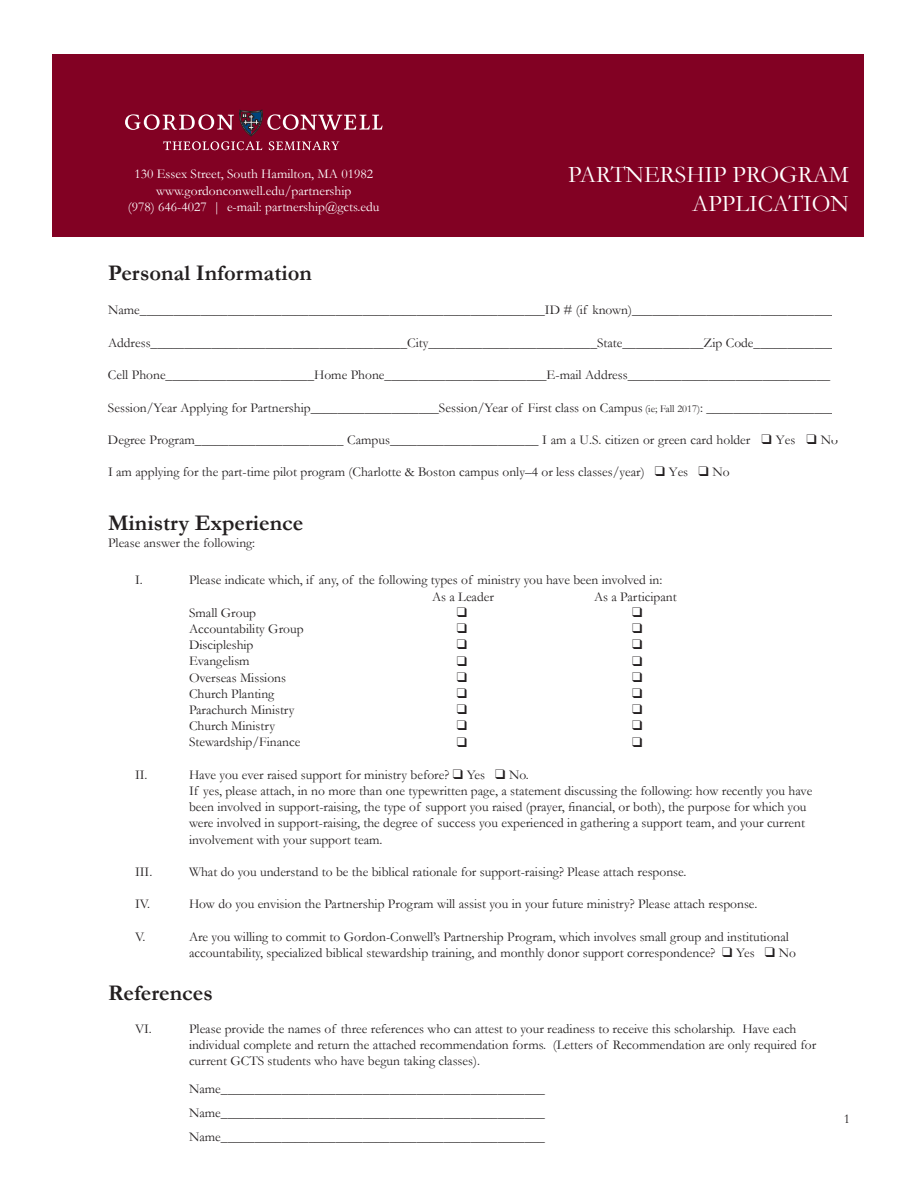
<style>
.page{position:relative;width:918px;height:1188px;background:#fff}
.page>*{position:absolute;margin:0;border:0;box-sizing:border-box;transform-origin:0 0}
.t1{font:24px "Garamond";color:#fff}
.t2{font:700 22.5px "Garamond";color:#231f20}
.t3{font:13.5px/16.2px "Garamond";color:#231f20}
.t4{font:13.5px "Garamond";color:#fff}
.s1{font-size:10.5px}
</style>
<div class="page">
<div style="left:52px;top:54px;width:812px;height:182px;background:#820123"></div>
<svg style="left:125px;top:110px;width:258px;height:40px"></svg>
<p class="t4" style="left:134px;top:166px;width:240px">130 Essex Street, South Hamilton, MA 01982</p>
<p class="t4" style="left:156px;top:182px;width:197px">www.gordonconwell.edu/partnership</p>
<p class="t4" style="left:128px;top:198px;width:253px">(978) 646-4027 | e-mail: partnership@gcts.edu</p>
<p class="t1" style="left:568px;top:160px;width:282px">PARTNERSHIP PROGRAM</p>
<p class="t1" style="left:692px;top:189px;width:158px">APPLICATION</p>
<p class="t2" style="left:108px;top:260px;width:205px">Personal Information</p>
<p class="t3" style="left:108px;top:302px;width:728px">Name____________________________________________________________ID # (if known)______________________________</p>
<p class="t3" style="left:108px;top:334px;width:728px">Address______________________________________City_________________________State____________Zip Code____________</p>
<p class="t3" style="left:108px;top:367px;width:724px">Cell Phone______________________Home Phone________________________E-mail Address______________________________</p>
<p class="t3" style="left:108px;top:399px;width:728px">Session/Year Applying for Partnership___________________Session/Year of First class on Campus <span class="s1">(ie; Fall 2017)</span>: ___________________</p>
<p class="t3" style="left:108px;top:432px;width:732px">Degree Program______________________ Campus______________________ I am a U.S. citizen or green card holder ❑ Yes ❑ No</p>
<p class="t3" style="left:108px;top:464px;width:623px">I am applying for the part-time pilot program (Charlotte &amp; Boston campus only–4 or less classes/year) ❑ Yes ❑ No</p>
<p class="t2" style="left:108px;top:510px;width:197px">Ministry Experience</p>
<p class="t3" style="left:108px;top:534px;width:149px">Please answer the following:</p>
<p class="t3" style="left:135px;top:572px;width:9px">I.</p>
<p class="t3" style="left:189px;top:572px;width:475px">Please indicate which, if any, of the following types of ministry you have been involved in:</p>
<p class="t3" style="left:432px;top:588px;width:64px">As a Leader</p>
<p class="t3" style="left:594px;top:588px;width:84px">As a Participant</p>
<p class="t3" style="left:189px;top:604px;width:69px">Small Group</p>
<p class="t3" style="left:189px;top:621px;width:116px">Accountability Group</p>
<p class="t3" style="left:189px;top:637px;width:66px">Discipleship</p>
<p class="t3" style="left:189px;top:653px;width:62px">Evangelism</p>
<p class="t3" style="left:189px;top:669px;width:99px">Overseas Missions</p>
<p class="t3" style="left:189px;top:685px;width:87px">Church Planting</p>
<p class="t3" style="left:189px;top:702px;width:107px">Parachurch Ministry</p>
<p class="t3" style="left:189px;top:718px;width:87px">Church Ministry</p>
<p class="t3" style="left:189px;top:734px;width:113px">Stewardship/Finance</p>
<p class="t3" style="left:135px;top:766px;width:14px">II.</p>
<p class="t3" style="left:189px;top:766px;width:341px">Have you ever raised support for ministry before? ❑ Yes ❑ No.</p>
<p class="t3" style="left:189px;top:783px;width:625px">If yes, please attach, in no more than one typewritten page, a statement discussing the following: how recently you have been involved in support-raising, the type of support you raised (prayer, financial, or both), the purpose for which you were involved in support-raising, the degree of success you experienced in gathering a support team, and your current involvement with your support team.</p>
<p class="t3" style="left:135px;top:864px;width:19px">III.</p>
<p class="t3" style="left:189px;top:864px;width:499px">What do you understand to be the biblical rationale for support-raising? Please attach response.</p>
<p class="t3" style="left:135px;top:896px;width:17px">IV.</p>
<p class="t3" style="left:189px;top:896px;width:570px">How do you envision the Partnership Program will assist you in your future ministry? Please attach response.</p>
<p class="t3" style="left:135px;top:928px;width:12px">V.</p>
<p class="t3" style="left:189px;top:928px;width:609px">Are you willing to commit to Gordon-Conwell’s Partnership Program, which involves small group and institutional accountability, specialized biblical stewardship training, and monthly donor support correspondence? ❑ Yes ❑ No</p>
<p class="t2" style="left:108px;top:980px;width:106px">References</p>
<p class="t3" style="left:135px;top:1020px;width:18px">VI.</p>
<p class="t3" style="left:189px;top:1020px;width:629px">Please provide the names of three references who can attest to your readiness to receive this scholarship. Have each individual complete and return the attached recommendation forms. (Letters of Recommendation are only required for current GCTS students who have begun taking classes).</p>
<p class="t3" style="left:189px;top:1081px;width:357px">Name________________________________________________</p>
<p class="t3" style="left:189px;top:1105px;width:357px">Name________________________________________________</p>
<p class="t3" style="left:189px;top:1129px;width:357px">Name________________________________________________</p>
<p class="t3" style="left:844px;top:1111px;width:8px">1</p>
</div>
